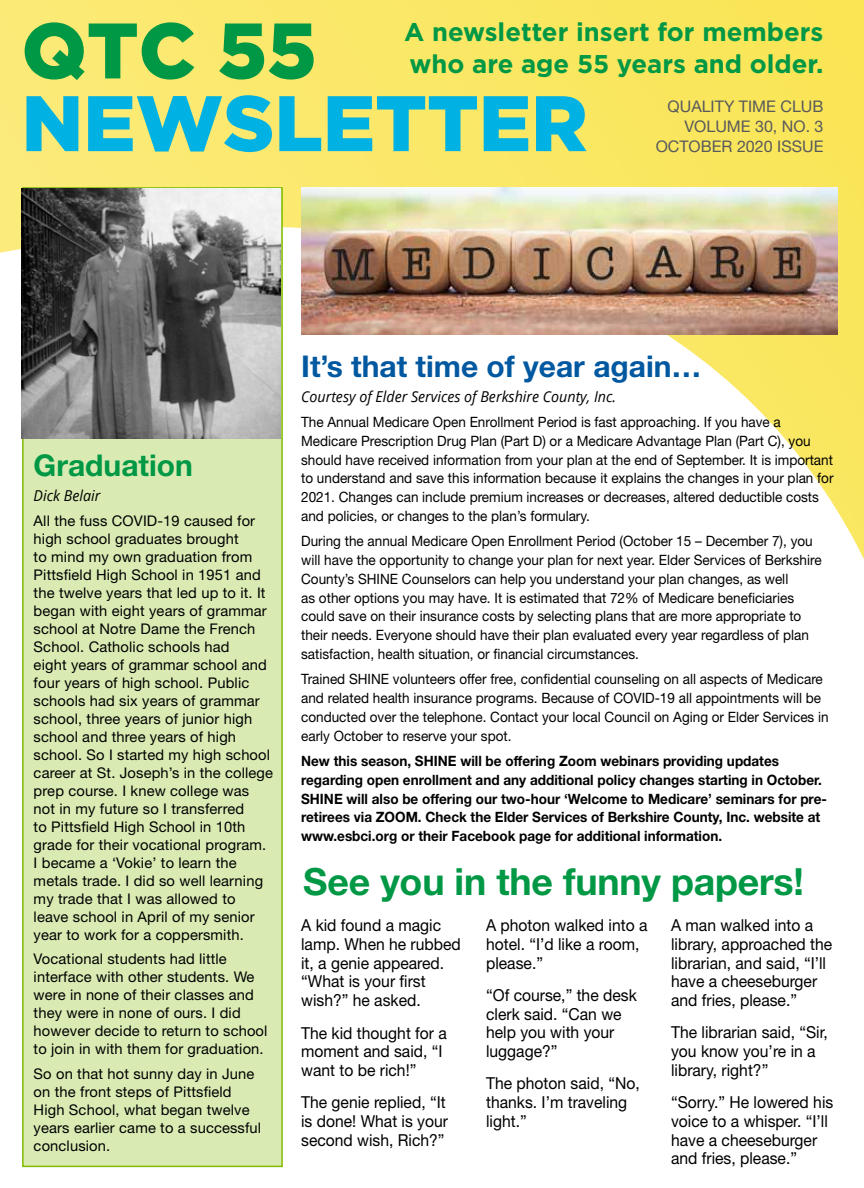
<style>
.page{position:relative;width:864px;height:1188px;background:#fff}
.page>*{position:absolute;margin:0;border:0;box-sizing:border-box;transform-origin:0 0}
.t1{font:900 78.45px "Gotham";color:#00b2e3}
.t2{font:900 78.45px "Gotham";color:#009845}
.t3{font:700 37.5px "Helvetica Neue LT Std";letter-spacing:-.005em;color:#009845}
.t4{font:700 30px "Helvetica Neue LT Std";color:#0058a0}
.t5{font:700 30px "Helvetica Neue LT Std";color:#009845}
.t6{font:700 25.65px/32.1px "Gotham";color:#009845}
.t7{font:16.5px/18.8px "Helvetica Neue LT Std";color:#000;scale:.95 1}
.t8{font:16.05px/20.4px "Helvetica Neue LT Std";color:#58595b;text-align:right}
.t9{font:italic 15px "Open Sans";color:#000;scale:.95 1}
.t10{font:14.7px/18px "Helvetica Neue LT Std";letter-spacing:.01em;color:#000}
.t11{font:14.25px/18.8px "Helvetica Neue LT Std";color:#000;scale:.95 1}
.t12{font:700 14.25px/18.8px "Helvetica Neue LT Std";color:#000;scale:.95 1}
</style>
<div class="page">
<svg style="left:0;top:0;width:864px;height:559px"></svg>
<div style="left:22px;top:187px;width:261px;height:980px;background:#d9ebb3;border:2px solid #80bc00"></div>
<img style="left:22px;top:189px;width:259px;height:249px">
<img style="left:301px;top:187px;width:536px;height:148px">
<h1 class="t2" style="left:22px;top:5px;width:296px">QTC 55</h1>
<h1 class="t1" style="left:22px;top:78px;width:567px">NEWSLETTER</h1>
<p class="t8" style="left:656px;top:95px;width:169px">QUALITY TIME CLUB<br>VOLUME 30, NO. 3<br>OCTOBER 2020 ISSUE</p>
<h3 class="t6" style="left:404px;top:16px;width:421px">A newsletter insert for members who are age 55 years and older.</h3>
<h3 class="t5" style="left:34px;top:447px;width:161px">Graduation</h3>
<p class="t9" style="left:34px;top:485px;width:72px">Dick Belair</p>
<p class="t10" style="left:34px;top:511px;width:241px">All the fuss COVID-19 caused for high school graduates brought<br>to mind my own graduation from<br>Pittsfield High School in 1951 and the twelve years that led up to it. It began with eight years of grammar school at Notre Dame the French<br>School. Catholic schools had<br>eight years of grammar school and four years of high school. Public schools had six years of grammar school, three years of junior high school and three years of high school. So I started my high school career at St. Joseph’s in the college prep course. I knew college was not in my future so I transferred<br>to Pittsfield High School in 10th grade for their vocational program.<br>I became a ‘Vokie’ to learn the metals trade. I did so well learning my trade that I was allowed to leave school in April of my senior year to work for a coppersmith.</p>
<p class="t10" style="left:34px;top:950px;width:235px">Vocational students had little interface with other students. We were in none of their classes and they were in none of ours. I did however decide to return to school to join in with them for graduation.</p>
<p class="t10" style="left:34px;top:1065px;width:229px">So on that hot sunny day in June on the front steps of Pittsfield<br>High School, what began twelve years earlier came to a successful conclusion.</p>
<h3 class="t4" style="left:301px;top:348px;width:402px">It’s that time of year again…</h3>
<p class="t9" style="left:301px;top:386px;width:333px">Courtesy of Elder Services of Berkshire County, Inc.</p>
<p class="t11" style="left:301px;top:412px;width:562px">The Annual Medicare Open Enrollment Period is fast approaching. If you have a Medicare Prescription Drug Plan (Part D) or a Medicare Advantage Plan (Part C), you should have received information from your plan at the end of September. It is important to understand and save this information because it explains the changes in your plan for 2021. Changes can include premium increases or decreases, altered deductible costs and policies, or changes to the plan’s formulary.</p>
<p class="t11" style="left:301px;top:532px;width:549px">During the annual Medicare Open Enrollment Period (October 15 – December 7), you will have the opportunity to change your plan for next year. Elder Services of Berkshire County’s SHINE Counselors can help you understand your plan changes, as well<br>as other options you may have. It is estimated that 72% of Medicare beneficiaries could save on their insurance costs by selecting plans that are more appropriate to their needs. Everyone should have their plan evaluated every year regardless of plan satisfaction, health situation, or financial circumstances.</p>
<p class="t11" style="left:301px;top:670px;width:557px">Trained SHINE volunteers offer free, confidential counseling on all aspects of Medicare and related health insurance programs. Because of COVID-19 all appointments will be conducted over the telephone. Contact your local Council on Aging or Elder Services in early October to reserve your spot.</p>
<p class="t12" style="left:301px;top:751px;width:555px">New this season, SHINE will be offering Zoom webinars providing updates regarding open enrollment and any additional policy changes starting in October.<br>SHINE will also be offering our two-hour ‘Welcome to Medicare’ seminars for pre&shy;retirees via ZOOM. Check the Elder Services of Berkshire County, Inc. website at www.esbci.org or their Facebook page for additional information.</p>
<h2 class="t3" style="left:303px;top:858px;width:502px">See you in the funny papers!</h2>
<p class="t7" style="left:301px;top:916px;width:170px">A kid found a magic lamp. When he rubbed it, a genie appeared. “What is your first wish?” he asked.</p>
<p class="t7" style="left:301px;top:1023px;width:155px">The kid thought for a moment and said, “I want to be rich!”</p>
<p class="t7" style="left:301px;top:1093px;width:156px">The genie replied, “It is done! What is your second wish, Rich?”</p>
<p class="t7" style="left:671px;top:916px;width:171px">A man walked into a library, approached the librarian, and said, “I’ll have a cheeseburger and fries, please.”</p>
<p class="t7" style="left:671px;top:1023px;width:167px">The librarian said, “Sir, you know you’re in a library, right?”</p>
<p class="t7" style="left:671px;top:1093px;width:172px">“Sorry.” He lowered his voice to a whisper. “I’ll have a cheeseburger and fries, please.”</p>
<p class="t7" style="left:486px;top:916px;width:171px">A photon walked into a hotel. “I’d like a room, please.”</p>
<p class="t7" style="left:486px;top:986px;width:160px">“Of course,” the desk clerk said. “Can we help you with your luggage?”</p>
<p class="t7" style="left:486px;top:1074px;width:163px">The photon said, “No, thanks. I’m traveling light.”</p>
</div>
